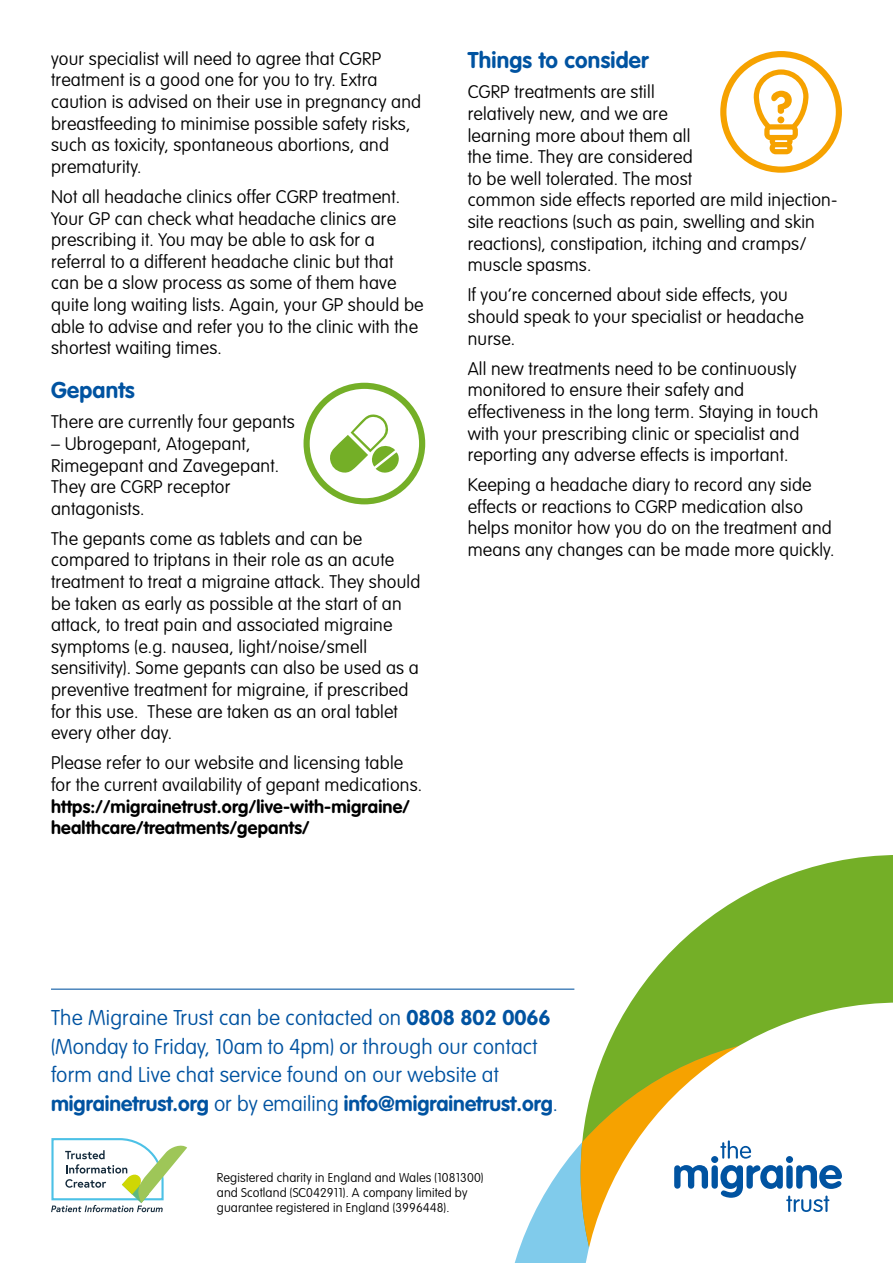
<style>
.page{position:relative;width:893px;height:1263px;background:#fff}
.page>*{position:absolute;margin:0;border:0;box-sizing:border-box;transform-origin:0 0}
.t1{font:700 22.5px "VAG Rounded Std";letter-spacing:.01em;color:#0053a1}
.t2{font:100 21px/28.3px "VAG Rounded Std";letter-spacing:.01em;color:#0053a1}
.t3{font:100 18px/21.6px "VAG Rounded Std";letter-spacing:.01em;color:#000}
.t4{font:700 18px/21.6px "VAG Rounded Std";letter-spacing:.01em;color:#000}
.t5{font:100 12.6px/15.1px "VAG Rounded Std";letter-spacing:.01em;color:#000}
.s1{font-weight:700}
</style>
<div class="page">
<svg style="left:631px;top:855px;width:262px;height:147px;fill:#74af27"></svg>
<svg style="left:514px;top:1144px;width:66px;height:119px;fill:#80cbeb"></svg>
<svg style="left:580px;top:1002px;width:313px;height:261px"></svg>
<svg style="left:674px;top:1140px;width:168px;height:72px"></svg>
<hr style="left:51px;top:988px;width:523px;height:2px;background:#0053a1">
<svg style="left:51px;top:1138px;width:136px;height:74px"></svg>
<div style="left:304px;top:383px;width:121px;height:121px;border:6px solid #74af27;border-radius:50%"></div>
<svg style="left:330px;top:414px;width:69px;height:59px"></svg>
<div style="left:720px;top:51px;width:122px;height:122px;border:6px solid #f6a200;border-radius:50%"></div>
<svg style="left:754px;top:69px;width:54px;height:85px"></svg>
<p class="t3" style="left:51px;top:48px;width:372px">your specialist will need to agree that CGRP treatment is a good one for you to try. Extra caution is advised on their use in pregnancy and breastfeeding to minimise possible safety risks, such as toxicity, spontaneous abortions, and prematurity.</p>
<p class="t3" style="left:51px;top:186px;width:374px">Not all headache clinics offer CGRP treatment.<br>Your GP can check what headache clinics are prescribing it. You may be able to ask for a referral to a different headache clinic but that can be a slow process as some of them have quite long waiting lists. Again, your GP should be able to advise and refer you to the clinic with the shortest waiting times.</p>
<p class="t1" style="left:51px;top:377px;width:85px">Gepants</p>
<p class="t3" style="left:51px;top:412px;width:245px">There are currently four gepants</p>
<p class="t3" style="left:51px;top:433px;width:230px">– Ubrogepant, Atogepant,<br>Rimegepant and Zavegepant.<br>They are CGRP receptor antagonists.</p>
<p class="t3" style="left:51px;top:528px;width:371px">The gepants come as tablets and can be compared to triptans in their role as an acute treatment to treat a migraine attack. They should be taken as early as possible at the start of an attack, to treat pain and associated migraine symptoms (e.g. nausea, light/noise/smell sensitivity). Some gepants can also be used as a preventive treatment for migraine, if prescribed for this use. These are taken as an oral tablet every other day.</p>
<p class="t3" style="left:51px;top:753px;width:373px">Please refer to our website and licensing table for the current availability of gepant medications.</p>
<p class="t4" style="left:51px;top:796px;width:360px">https://migrainetrust.org/live-with-migraine/ healthcare/treatments/gepants/</p>
<p class="t1" style="left:468px;top:47px;width:182px">Things to consider</p>
<p class="t3" style="left:468px;top:82px;width:371px">CGRP treatments are still<br>relatively new, and we are<br>learning more about them all<br>the time. They are considered<br>to be well tolerated. The most<br>common side effects reported are mild injection&shy;site reactions (such as pain, swelling and skin reactions), constipation, itching and cramps/ muscle spasms.</p>
<p class="t3" style="left:468px;top:285px;width:338px">If you’re concerned about side effects, you should speak to your specialist or headache nurse.</p>
<p class="t3" style="left:468px;top:358px;width:352px">All new treatments need to be continuously monitored to ensure their safety and effectiveness in the long term. Staying in touch with your prescribing clinic or specialist and reporting any adverse effects is important.</p>
<p class="t3" style="left:468px;top:475px;width:368px">Keeping a headache diary to record any side effects or reactions to CGRP medication also helps monitor how you do on the treatment and means any changes can be made more quickly.</p>
<p class="t2" style="left:51px;top:1005px;width:508px">The Migraine Trust can be contacted on <span class="s1">0808 802 0066 </span>(Monday to Friday, 10am to 4pm) or through our contact form and Live chat service found on our website at <span class="s1">migrainetrust.org</span> or by emailing <span class="s1">info@migrainetrust.org</span>.</p>
<p class="t5" style="left:217px;top:1170px;width:268px">Registered charity in England and Wales (1081300) and Scotland (SC042911). A company limited by guarantee registered in England (3996448).</p>
</div>
